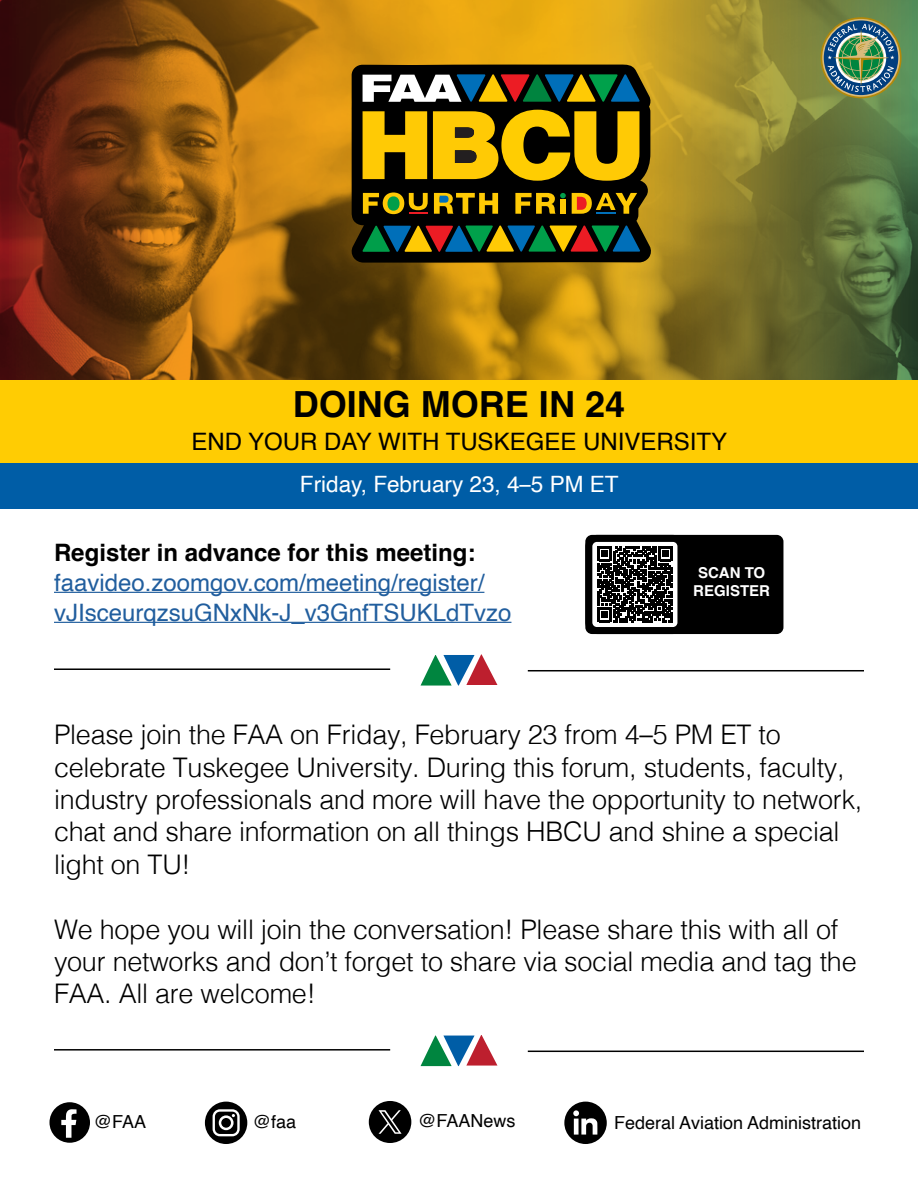
<style>
.page{position:relative;width:918px;height:1188px;background:#fff}
.page>*{position:absolute;margin:0;border:0;box-sizing:border-box;transform-origin:0 0}
.Subheader{font:700 36px "Helvetica";color:#000}
.body{font:300 27px/32.4px "Helvetica";letter-spacing:-.01em;color:#000}
.Hyperlink{font:24px/30px "Helvetica";color:#215e9e}
.Subheader-2{font:24px "Helvetica";color:#000}
.t1{font:22.5px "Helvetica";color:#fff}
.Social_Media{font:18px "Helvetica";color:#000}
.QR_Code_Text{font:700 15px/18px "Helvetica";color:#fff;text-align:center}
.s1{font-family:"Helvetica Neue"}
.s2{font-weight:700;color:#000}
</style>
<div class="page">
<svg style="left:0;top:0;width:918px;height:380px;background:#8c671b"></svg>
<div style="left:585px;top:535px;width:198px;height:99px;background:#000;border-radius:7px"></div>
<div style="left:0;top:380px;width:918px;height:84px;background:#ffcc03"></div>
<div style="left:0;top:464px;width:918px;height:45px;background:#005da6"></div>
<svg style="left:351px;top:64px;width:301px;height:199px;background:#130f02"></svg>
<svg style="left:433px;top:110px;width:206px;height:71px;background:#a88603"></svg>
<svg style="left:363px;top:111px;width:64px;height:68px;background:#c19903"></svg>
<svg style="left:363px;top:74px;width:277px;height:28px"></svg>
<svg style="left:363px;top:226px;width:277px;height:26px;background:#415b3a"></svg>
<svg style="left:572px;top:193px;width:65px;height:21px"></svg>
<hr style="left:596px;top:212px;width:20px;height:2px;background:#006fb9">
<svg style="left:515px;top:193px;width:51px;height:21px"></svg>
<svg style="left:363px;top:192px;width:65px;height:22px"></svg>
<svg style="left:434px;top:193px;width:64px;height:21px"></svg>
<svg style="left:421px;top:654px;width:76px;height:32px"></svg>
<hr style="left:54px;top:668px;width:336px;height:2px;background:#000">
<hr style="left:528px;top:670px;width:336px;height:1px;background:#000">
<svg style="left:421px;top:1035px;width:76px;height:31px"></svg>
<hr style="left:54px;top:1049px;width:336px;height:2px;background:#000">
<hr style="left:528px;top:1051px;width:336px;height:1px;background:#000">
<svg style="left:205px;top:1102px;width:42px;height:42px"></svg>
<div style="left:221px;top:1118px;width:10px;height:10px;background:#000;border-radius:50%"></div>
<svg style="left:49px;top:1102px;width:41px;height:41px"></svg>
<svg style="left:564px;top:1102px;width:43px;height:42px"></svg>
<div style="left:369px;top:1101px;width:42px;height:42px;background:#000;border-radius:50%"></div>
<svg style="left:379px;top:1110px;width:23px;height:24px"></svg>
<hr style="left:54px;top:592px;width:430px;height:1px;background:#215e9e">
<hr style="left:54px;top:622px;width:457px;height:1px;background:#215e9e">
<svg style="left:585px;top:534px;width:100px;height:101px"></svg>
<svg style="left:821px;top:17px;width:81px;height:81px"></svg>
<svg style="left:822px;top:19px;width:78px;height:78px"></svg>
<div style="left:824px;top:20px;width:74px;height:75px;background:#003e7e;border-radius:50%"></div>
<svg style="left:828px;top:24px;width:66px;height:68px"></svg>
<h2 class="Subheader" style="left:293px;top:383px;width:334px">DOING MORE IN 24</h2>
<h2 class="Subheader-2" style="left:191px;top:423px;width:537px">END YOUR DAY WITH TUSKEGEE UNIVERSITY</h2>
<p class="t1" style="left:300px;top:466px;width:320px">Friday, February 23, 4<span class="s1">–</span>5 PM ET</p>
<p class="Hyperlink" style="left:54px;top:538px;width:459px"><span class="s2">Register in advance for this meeting: </span>faavideo.zoomgov.com/meeting/register/ vJIsceurqzsuGNxNk-J_v3GnfTSUKLdTvzo</p>
<p class="QR_Code_Text" style="left:693px;top:566px;width:78px">SCAN TO<br>REGISTER</p>
<p class="body" style="left:54px;top:716px;width:810px">Please join the FAA on Friday, February 23 from 4<span class="s1">–</span>5 PM ET to celebrate Tuskegee University. During this forum, students, faculty, industry professionals and more will have the opportunity to network, chat and share information on all things HBCU and shine a special light on TU!</p>
<p class="body" style="left:54px;top:911px;width:804px">We hope you will join the conversation! Please share this with all of your networks and don’t forget to share via social media and tag the<br>FAA. All are welcome!</p>
<p class="Social_Media" style="left:418px;top:1107px;width:99px">@FAANews</p>
<p class="Social_Media" style="left:94px;top:1108px;width:54px">@FAA</p>
<p class="Social_Media" style="left:253px;top:1108px;width:45px">@faa</p>
<p class="Social_Media" style="left:614px;top:1109px;width:248px">Federal Aviation Administration</p>
</div>
